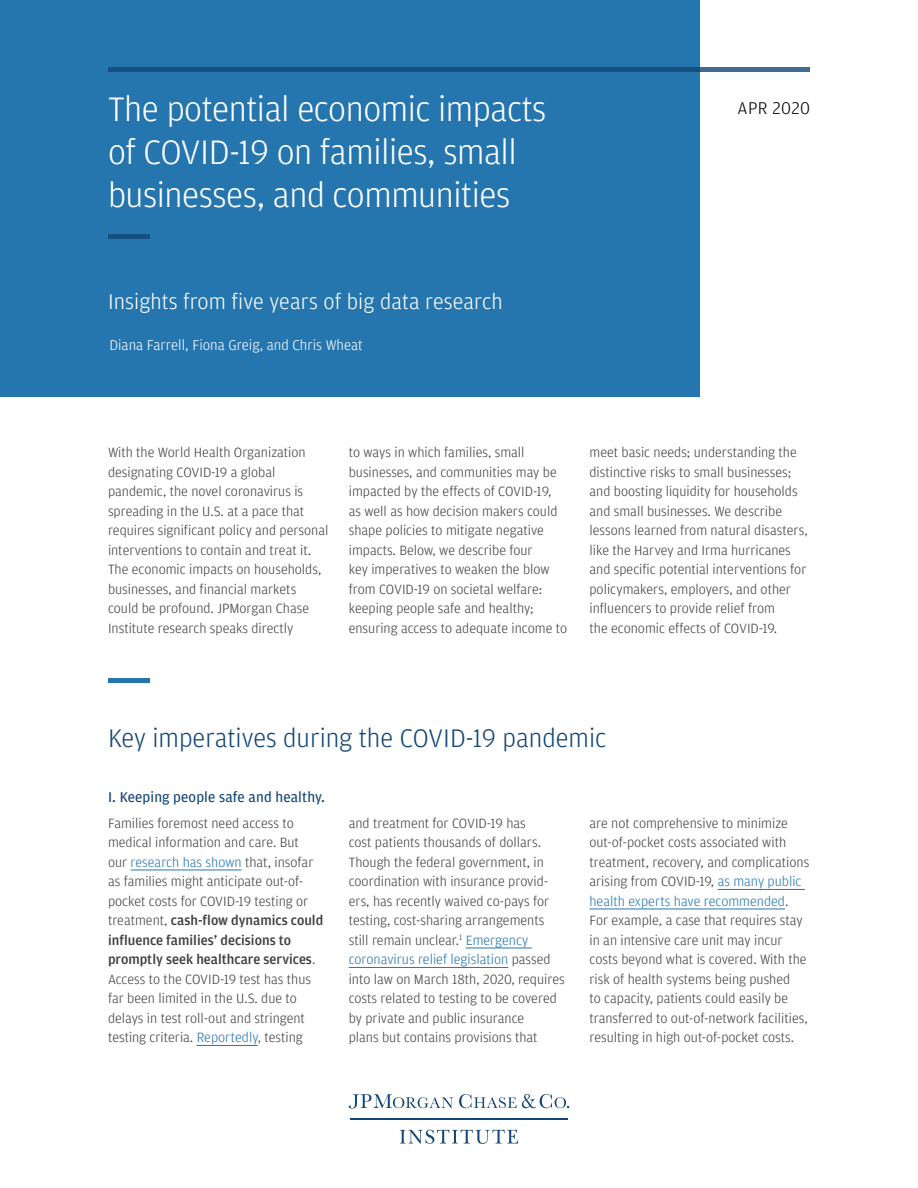
<style>
.page{position:relative;width:918px;height:1188px;background:#fff}
.page>*{position:absolute;margin:0;border:0;box-sizing:border-box;transform-origin:0 0}
.t1{font:300 36px/43.2px "Amplitude";letter-spacing:-.01em;color:#fff}
.t2{font:300 27px "Amplitude";color:#134676}
.t3{font:300 22.5px "Amplitude";letter-spacing:.005em;color:#fff}
.t4{font:300 18px "Amplitude";letter-spacing:.02em;color:#000}
.t5{font:300 15px "Amplitude";color:#fff}
.t6{font:15px "Amplitude";letter-spacing:.01em;color:#134676}
.P_-_Paragraph_Text{font:300 14.25px/19.5px "Amplitude";color:#414042}
.s1{color:#2575ae}
.s2{font-weight:500}
</style>
<div class="page">
<div style="left:0;top:0;width:700px;height:396px;background:#2575ae"></div>
<div style="left:108px;top:234px;width:41px;height:5px;background:#164f81"></div>
<svg style="left:349px;top:1094px;width:104px;height:15px"></svg>
<svg style="left:459px;top:1094px;width:110px;height:14px"></svg>
<svg style="left:400px;top:1130px;width:118px;height:14px"></svg>
<hr style="left:350px;top:1118px;width:217px;height:2px;background:#134676">
<svg style="left:108px;top:68px;width:702px;height:4px;background:#1c5383"></svg>
<hr style="left:108px;top:678px;width:41px;height:4px;background:#2575ae">
<hr style="left:131px;top:870px;width:111px;height:1px;background:#2575ae">
<hr style="left:197px;top:1045px;width:61px;height:1px;background:#2575ae">
<hr style="left:466px;top:948px;width:66px;height:1px;background:#2575ae">
<hr style="left:349px;top:967px;width:159px;height:1px;background:#2575ae">
<hr style="left:718px;top:889px;width:87px;height:1px;background:#2575ae">
<hr style="left:590px;top:909px;width:195px;height:1px;background:#2575ae">
<h1 class="t1" style="left:108px;top:87px;width:440px">The potential economic impacts of COVID-19 on families, small businesses, and communities</h1>
<p class="t3" style="left:108px;top:289px;width:396px">Insights from five years of big data research</p>
<p class="t5" style="left:110px;top:337px;width:255px">Diana Farrell, Fiona Greig, and Chris Wheat</p>
<p class="t4" style="left:738px;top:98px;width:74px">APR 2020</p>
<p class="P_-_Paragraph_Text" style="left:108px;top:443px;width:222px">With the World Health Organization designating COVID-19 a global pandemic, the novel coronavirus is spreading in the U.S. at a pace that requires significant policy and personal interventions to contain and treat it.<br>The economic impacts on households, businesses, and financial markets could be profound. JPMorgan Chase Institute research speaks directly</p>
<p class="P_-_Paragraph_Text" style="left:349px;top:443px;width:220px">to ways in which families, small businesses, and communities may be impacted by the effects of COVID-19, as well as how decision makers could shape policies to mitigate negative impacts. Below, we describe four<br>key imperatives to weaken the blow from COVID-19 on societal welfare: keeping people safe and healthy; ensuring access to adequate income to</p>
<p class="P_-_Paragraph_Text" style="left:590px;top:443px;width:220px">meet basic needs; understanding the distinctive risks to small businesses; and boosting liquidity for households and small businesses. We describe lessons learned from natural disasters, like the Harvey and Irma hurricanes and specific potential interventions for policymakers, employers, and other influencers to provide relief from<br>the economic effects of COVID-19.</p>
<h2 class="t2" style="left:108px;top:723px;width:500px">Key imperatives during the COVID-19 pandemic</h2>
<h3 class="t6" style="left:108px;top:789px;width:218px">I. Keeping people safe and healthy.</h3>
<p class="P_-_Paragraph_Text" style="left:108px;top:814px;width:217px">Families foremost need access to medical information and care. But<br>our <span class="s1">research has shown</span> that, insofar as families might anticipate out-of&shy;pocket costs for COVID-19 testing or treatment, <span class="s2">cash-flow dynamics could influence families’ decisions to promptly seek healthcare services</span>.<br>Access to the COVID-19 test has thus far been limited in the U.S. due to delays in test roll-out and stringent testing criteria. <span class="s1">Reportedly</span>, testing</p>
<p class="P_-_Paragraph_Text" style="left:349px;top:814px;width:218px">and treatment for COVID-19 has<br>cost patients thousands of dollars.<br>Though the federal government, in coordination with insurance provid&shy;ers, has recently waived co-pays for testing, cost-sharing arrangements still remain unclear.<sup>1</sup> <span class="s1">Emergency coronavirus relief legislation</span> passed into law on March 18th, 2020, requires costs related to testing to be covered by private and public insurance<br>plans but contains provisions that</p>
<p class="P_-_Paragraph_Text" style="left:590px;top:814px;width:221px">are not comprehensive to minimize out-of-pocket costs associated with treatment, recovery, and complications arising from COVID-19, <span class="s1">as many public health experts have recommended</span>.<br>For example, a case that requires stay in an intensive care unit may incur costs beyond what is covered. With the risk of health systems being pushed<br>to capacity, patients could easily be transferred to out-of-network facilities, resulting in high out-of-pocket costs.</p>
</div>
